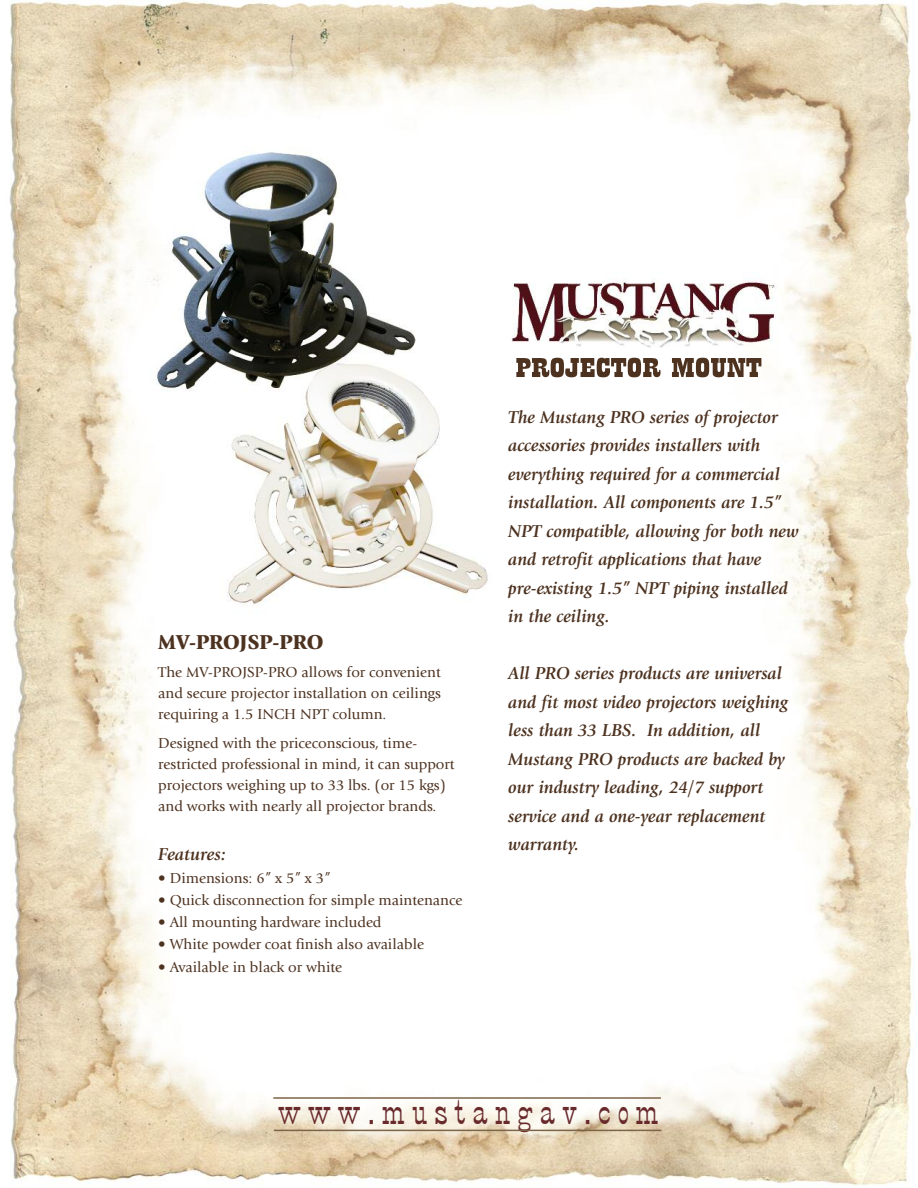
<style>
.page{position:relative;width:918px;height:1188px;background:#fff}
.page>*{position:absolute;margin:0;border:0;box-sizing:border-box;transform-origin:0 0}
.t1{font:36px "Stage Coach";letter-spacing:.2em;color:#692a2c}
.t2{font:28.5px "Playbill";color:#4d3220;scale:1.8 1}
.t3{font:900 21px "Giovanni";color:#4d3220}
.t4{font:italic 700 18px/28.5px "Giovanni";color:#4d3220}
.t5{font:15px/21px "Giovanni";color:#4d3220;text-align:justify}
</style>
<div class="page">
<img style="left:9px;top:1px;width:904px;height:1185px">
<img style="left:150px;top:147px;width:274px;height:210px">
<img style="left:150px;top:357px;width:60px;height:49px">
<img style="left:210px;top:357px;width:294px;height:260px">
<hr style="left:274px;top:1130px;width:388px;height:1px;background:#7b6448">
<hr style="left:273px;top:1097px;width:388px;height:2px;background:#7b6448">
<img style="left:501px;top:272px;width:282px;height:80px">
<p class="t3" style="left:158px;top:634px;width:167px">MV-PROJSP-PRO</p>
<p class="t5" style="left:158px;top:662px;width:284px">The MV-PROJSP-PRO allows for convenient and secure projector installation on ceilings requiring a 1.5 INCH NPT column.</p>
<p class="t5" style="left:158px;top:734px;width:298px;text-align:left">Designed with the priceconscious, time&shy;restricted professional in mind, it can support projectors weighing up to 33 lbs. (or 15 kgs) and works with nearly all projector brands.</p>
<p class="t4" style="left:158px;top:841px;width:69px">Features:</p>
<p class="t5" style="left:158px;top:868px;width:174px">• Dimensions: 6” x 5” x 3”</p>
<p class="t5" style="left:158px;top:891px;width:306px">• Quick disconnection for simple maintenance</p>
<p class="t5" style="left:158px;top:913px;width:225px">• All mounting hardware included</p>
<p class="t5" style="left:158px;top:935px;width:267px">• White powder coat finish also available</p>
<p class="t5" style="left:158px;top:958px;width:185px">• Available in black or white</p>
<h2 class="t2" style="left:515px;top:351px;width:138px">PROJECTOR MOUNT</h2>
<p class="t4" style="left:508px;top:404px;width:292px">The Mustang PRO series of projector accessories provides installers with everything required for a commercial installation. All components are 1.5” NPT compatible, allowing for both new and retrofit applications that have pre-existing 1.5” NPT piping installed in the ceiling.</p>
<p class="t4" style="left:508px;top:661px;width:282px">All PRO series products are universal and fit most video projectors weighing less than 33 LBS. In addition, all<br>Mustang PRO products are backed by our industry leading, 24/7 support service and a one-year replacement warranty.</p>
<h1 class="t1" style="left:278px;top:1089px;width:382px">www.mustangav.com</h1>
</div>
